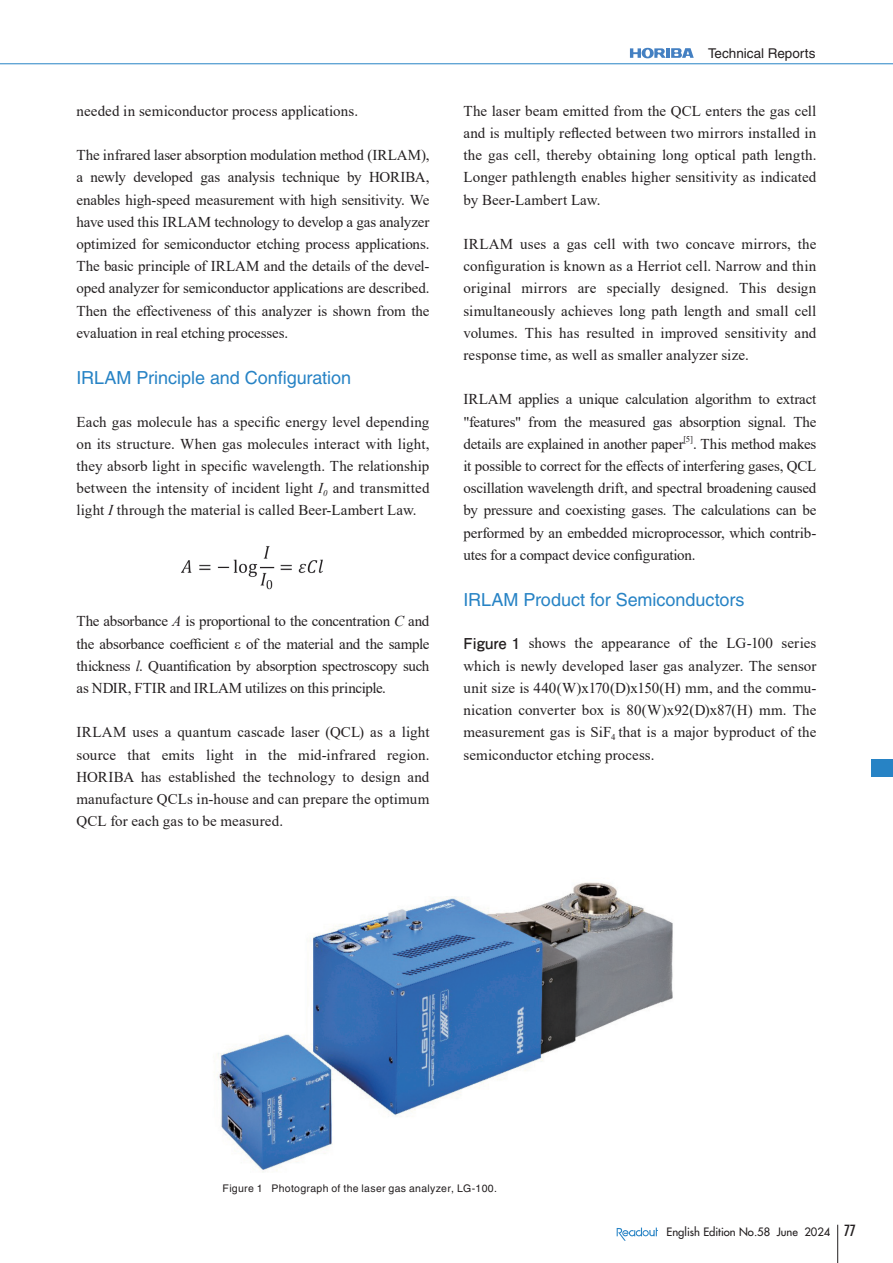
<style>
.page{position:relative;width:893px;height:1263px;background:#fff}
.page>*{position:absolute;margin:0;border:0;box-sizing:border-box;transform-origin:0 0}
.t1{font:18px "Helvetica LT Std";color:#2783c5}
.t2{font:15px/22.2px "Times New Roman";color:#231f20;text-align:justify}
.t3{font:13.5px "Helvetica LT Std";color:#231f20}
.t4{font:500 11.25px "Futura Std";color:#231f20}
.t5{font:10.5px "Helvetica LT Std";letter-spacing:.03em;color:#231f20}
.t6{font:8.7px "Times New Roman";color:#231f20}
.s1{font-style:italic}
.s2{font-family:"Futo Go B101 Pro";font-weight:700}
.s3{font-weight:400;font-stretch:condensed;font-size:15px}
</style>
<div class="page">
<hr style="left:0;top:63px;width:893px;height:1px;background:#2783c5">
<svg style="left:630px;top:48px;width:64px;height:10px"></svg>
<hr style="left:837px;top:1225px;width:1px;height:38px;background:#231f20">
<svg style="left:617px;top:1227px;width:41px;height:14px"></svg>
<img style="left:181px;top:546px;width:142px;height:44px">
<img style="left:217px;top:882px;width:456px;height:290px">
<div style="left:872px;top:759px;width:21px;height:17px;background:#2783c5"></div>
<p class="t2" style="left:77px;top:99px;width:283px">needed in semiconductor process applications.</p>
<p class="t2" style="left:77px;top:144px;width:354px">The infrared laser absorption modulation method (IRLAM), a newly developed gas analysis technique by HORIBA, enables high-speed measurement with high sensitivity. We have used this IRLAM technology to develop a gas analyzer optimized for semiconductor etching process applications.<br>The basic principle of IRLAM and the details of the devel&shy;oped analyzer for semiconductor applications are described.<br>Then the effectiveness of this analyzer is shown from the evaluation in real etching processes.</p>
<p class="t1" style="left:77px;top:367px;width:276px">IRLAM Principle and Configuration</p>
<p class="t2" style="left:77px;top:410px;width:354px">Each gas molecule has a specific energy level depending on its structure. When gas molecules interact with light, they absorb light in specific wavelength. The relationship between the intensity of incident light <span class="s1">I</span><sub>0</sub> and transmitted light <span class="s1">I</span> through the material is called Beer-Lambert Law.</p>
<p class="t2" style="left:77px;top:610px;width:354px">The absorbance <span class="s1">A</span> is proportional to the concentration <span class="s1">C</span> and the absorbance coefficient ε of the material and the sample thickness <span class="s1">l</span>. Quantification by absorption spectroscopy such as NDIR, FTIR and IRLAM utilizes on this principle.</p>
<p class="t2" style="left:77px;top:721px;width:354px">IRLAM uses a quantum cascade laser (QCL) as a light source that emits light in the mid-infrared region.<br>HORIBA has established the technology to design and manufacture QCLs in-house and can prepare the optimum QCL for each gas to be measured.</p>
<p class="t3" style="left:708px;top:45px;width:109px">Technical Reports</p>
<p class="t2" style="left:463px;top:99px;width:354px">The laser beam emitted from the QCL enters the gas cell and is multiply reflected between two mirrors installed in the gas cell, thereby obtaining long optical path length.<br>Longer pathlength enables higher sensitivity as indicated by Beer-Lambert Law.</p>
<p class="t2" style="left:463px;top:232px;width:354px">IRLAM uses a gas cell with two concave mirrors, the configuration is known as a Herriot cell. Narrow and thin original mirrors are specially designed. This design simultaneously achieves long path length and small cell volumes. This has resulted in improved sensitivity and response time, as well as smaller analyzer size.</p>
<p class="t2" style="left:463px;top:388px;width:354px">IRLAM applies a unique calculation algorithm to extract "features" from the measured gas absorption signal. The details are explained in another paper</p>
<p class="t6" style="left:684px;top:433px;width:11px">[5]</p>
<p class="t2" style="left:463px;top:432px;width:354px;text-indent:230px">. This method makes it possible to correct for the effects of interfering gases, QCL oscillation wavelength drift, and spectral broadening caused by pressure and coexisting gases. The calculations can be performed by an embedded microprocessor, which contrib&shy;utes for a compact device configuration.</p>
<p class="t1" style="left:463px;top:589px;width:282px">IRLAM Product for Semiconductors</p>
<p class="t2" style="left:463px;top:631px;width:354px"><span class="s2">Figure 1</span> shows the appearance of the LG-100 series which is newly developed laser gas analyzer. The sensor unit size is 440(W)x170(D)x150(H) mm, and the commu&shy;nication converter box is 80(W)x92(D)x87(H) mm. The measurement gas is SiF<sub>4</sub> that is a major byproduct of the semiconductor etching process.</p>
<p class="t5" style="left:223px;top:1182px;width:276px">Figure 1 Photograph of the laser gas analyzer, LG-100.</p>
<p class="t4" style="left:666px;top:1225px;width:191px">English Edition No.58 June 2024 <span class="s3">77</span></p>
</div>
